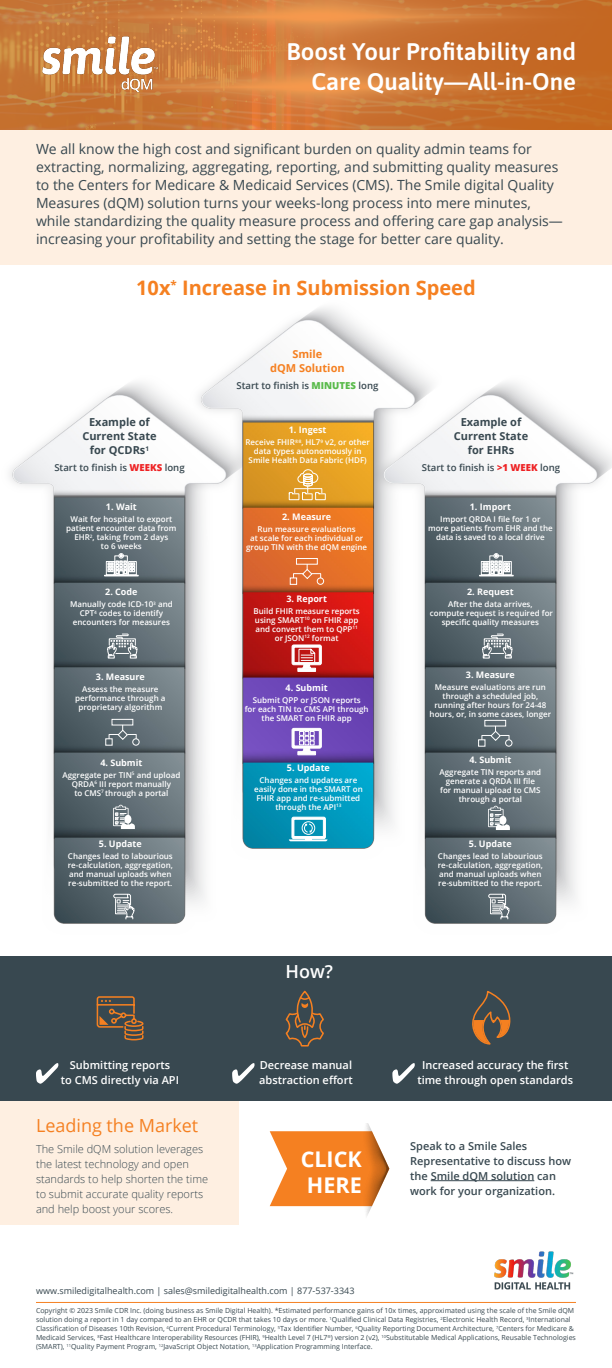
<style>
.page{position:relative;width:612px;height:1368px;background:#fff}
.page>*{position:absolute;margin:0;border:0;box-sizing:border-box;transform-origin:0 0}
.t1{font:600 24px/30px "Asap";color:#fff;text-align:right}
.t2{font:700 21.6px/26.4px "Open Sans";color:#fff}
.t3{font:700 20px "Open Sans";color:#f58021}
.t4{font:18px "Open Sans";color:#f58021}
.t5{font:600 18px "Open Sans";color:#fff}
.t6{font:14px/18px "Open Sans";color:#384850}
.t7{font:300 11px/15px "Open Sans";color:#384850}
.t8{font:600 11px/15px "Open Sans";color:#fff;text-align:center}
.t9{font:600 11px/15px "Open Sans";color:#384850}
.t10{font:700 11px/14px "Open Sans";color:#384850;text-align:center}
.t11{font:700 11px/14px "Open Sans";color:#f58021;text-align:center}
.t12{font:600 9.6px "Open Sans";color:#384850}
.t13{font:700 9px "Open Sans";color:#fff}
.t14{font:9px "Open Sans";color:#384850}
.t15{font:600 8px/9px "Open Sans";color:#fff;text-align:center}
.t16{font:7px/9px "Open Sans";color:#384850}
.s1{font-weight:800;color:#ee2123}
.s2{font-weight:800;color:#58ba4a}
</style>
<div class="page">
<div style="left:0;top:103px;width:612px;height:162px;background:#feefe1"></div>
<div style="left:0;top:1088px;width:238px;height:136px;background:#feefe1"></div>
<hr style="left:36px;top:1302px;width:540px;height:1px;background:#f58021">
<img style="left:494px;top:1251px;width:80px;height:39px">
<svg style="left:0;top:0;width:612px;height:130px;background:#cc7735"></svg>
<img style="left:36px;top:28px;width:125px;height:70px">
<div style="left:0;top:956px;width:612px;height:145px;background:#384850"></div>
<svg style="left:285px;top:990px;width:39px;height:57px"></svg>
<svg style="left:96px;top:996px;width:48px;height:45px"></svg>
<svg style="left:472px;top:990px;width:39px;height:55px"></svg>
<svg style="left:270px;top:1123px;width:119px;height:93px"></svg>
<hr style="left:431px;top:1180px;width:103px;height:1px;background:#384850">
<img style="left:10px;top:307px;width:602px;height:617px">
<svg style="left:104px;top:553px;width:35px;height:23px"></svg>
<svg style="left:479px;top:553px;width:35px;height:23px"></svg>
<div style="left:298px;top:751px;width:18px;height:4px;border:1px solid #fff"></div>
<svg style="left:292px;top:728px;width:30px;height:24px"></svg>
<div style="left:298px;top:668px;width:18px;height:4px;border:1px solid #fff"></div>
<svg style="left:292px;top:645px;width:30px;height:24px"></svg>
<svg style="left:113px;top:805px;width:22px;height:24px"></svg>
<svg style="left:488px;top:806px;width:22px;height:24px"></svg>
<svg style="left:113px;top:894px;width:22px;height:26px"></svg>
<svg style="left:488px;top:894px;width:22px;height:26px"></svg>
<svg style="left:289px;top:469px;width:37px;height:31px"></svg>
<svg style="left:107px;top:633px;width:31px;height:26px"></svg>
<svg style="left:482px;top:633px;width:31px;height:26px"></svg>
<svg style="left:289px;top:817px;width:38px;height:24px"></svg>
<div style="left:296px;top:558px;width:22px;height:7px;border:1px solid #fff"></div>
<div style="left:290px;top:578px;width:7px;height:7px;border:1px solid #fff"></div>
<div style="left:317px;top:578px;width:7px;height:7px;border:1px solid #fff;border-radius:50%"></div>
<svg style="left:293px;top:564px;width:28px;height:16px"></svg>
<div style="left:112px;top:719px;width:21px;height:6px;border:1px solid #fff"></div>
<div style="left:105px;top:738px;width:8px;height:8px;border:1px solid #fff"></div>
<div style="left:132px;top:738px;width:8px;height:8px;border:1px solid #fff;border-radius:50%"></div>
<svg style="left:109px;top:725px;width:28px;height:15px"></svg>
<div style="left:484px;top:720px;width:22px;height:6px;border:1px solid #fff"></div>
<div style="left:478px;top:739px;width:7px;height:8px;border:1px solid #fff"></div>
<div style="left:505px;top:739px;width:7px;height:8px;border:1px solid #fff;border-radius:50%"></div>
<svg style="left:482px;top:726px;width:28px;height:15px"></svg>
<svg style="left:36px;top:1063px;width:22px;height:21px"></svg>
<svg style="left:232px;top:1063px;width:23px;height:21px"></svg>
<svg style="left:392px;top:1063px;width:23px;height:21px"></svg>
<p class="t1" style="left:287px;top:35px;width:291px">Boost Your Profitability and<br>Care Quality—All-in-One</p>
<p class="t6" style="left:36px;top:139px;width:528px">We all know the high cost and significant burden on quality admin teams for extracting, normalizing, aggregating, reporting, and submitting quality measures to the Centers for Medicare &amp; Medicaid Services (CMS). The Smile digital Quality Measures (dQM) solution turns your weeks-long process into mere minutes, while standardizing the quality measure process and offering care gap analysis— increasing your profitability and setting the stage for better care quality.</p>
<p class="t3" style="left:136px;top:274px;width:341px">10x<sup>*</sup> Increase in Submission Speed</p>
<p class="t10" style="left:82px;top:415px;width:76px">Example of<br>Current State for QCDRs<sup>1</sup></p>
<p class="t12" style="left:54px;top:461px;width:132px">Start to finish is <span class="s1">WEEKS</span> long</p>
<p class="t13" style="left:106px;top:501px;width:32px">1. Wait</p>
<p class="t15" style="left:66px;top:515px;width:112px">Wait for hospital to export patient encounter data from<br>EHR<sup>2</sup>, taking from 2 days<br>to 6 weeks</p>
<p class="t13" style="left:105px;top:586px;width:34px">2. Code</p>
<p class="t15" style="left:70px;top:600px;width:104px">Manually code ICD-10<sup>3</sup> and<br>CPT<sup>4</sup> codes to identify encounters for measures</p>
<p class="t13" style="left:96px;top:670px;width:51px">3. Measure</p>
<p class="t15" style="left:75px;top:684px;width:92px">Assess the measure performance through a proprietary algorithm</p>
<p class="t13" style="left:100px;top:756px;width:44px">4. Submit</p>
<p class="t15" style="left:62px;top:770px;width:119px">Aggregate per TIN<sup>5</sup> and upload<br>QRDA<sup>6</sup> III report manually<br>to CMS<sup>7</sup> through a portal</p>
<p class="t13" style="left:99px;top:837px;width:44px">5. Update</p>
<p class="t15" style="left:68px;top:851px;width:107px;text-align:left">Changes lead to labourious re-calculation, aggregation, and manual uploads when re-submitted to the report.</p>
<p class="t11" style="left:270px;top:347px;width:76px">Smile<br>dQM Solution</p>
<p class="t12" style="left:236px;top:379px;width:144px">Start to finish is <span class="s2">MINUTES</span> long</p>
<p class="t13" style="left:289px;top:424px;width:39px">1. Ingest</p>
<p class="t15" style="left:246px;top:438px;width:126px">Receive FHIR<sup>®8</sup>, HL7<sup>9</sup> v2, or other data types autonomously in<br>Smile Health Data Fabric (HDF)</p>
<p class="t13" style="left:282px;top:510px;width:51px">2. Measure</p>
<p class="t15" style="left:246px;top:524px;width:123px">Run measure evaluations<br>at scale for each individual or group TIN with the dQM engine</p>
<p class="t13" style="left:286px;top:592px;width:42px">3. Report</p>
<p class="t15" style="left:254px;top:606px;width:108px">Build FHIR measure reports using SMART<sup>10</sup> on FHIR app and convert them to QPP<sup>11 </sup>or JSON<sup>12</sup> format</p>
<p class="t13" style="left:286px;top:682px;width:44px">4. Submit</p>
<p class="t15" style="left:245px;top:696px;width:125px">Submit QPP or JSON reports<br>for each TIN to CMS API through the SMART on FHIR app</p>
<p class="t13" style="left:287px;top:761px;width:44px">5. Update</p>
<p class="t15" style="left:254px;top:775px;width:110px">Changes and updates are easily done in the SMART on<br>FHIR app and re-submitted through the API<sup>13</sup></p>
<p class="t5" style="left:286px;top:959px;width:49px">How?</p>
<p class="t10" style="left:454px;top:415px;width:76px">Example of<br>Current State for EHRs</p>
<p class="t12" style="left:422px;top:461px;width:140px">Start to finish is <span class="s1">&gt;1 WEEK</span> long</p>
<p class="t13" style="left:470px;top:501px;width:43px">1. Import</p>
<p class="t15" style="left:428px;top:515px;width:126px">Import QRDA I file for 1 or<br>more patients from EHR and the data is saved to a local drive</p>
<p class="t13" style="left:467px;top:586px;width:48px">2. Request</p>
<p class="t15" style="left:430px;top:600px;width:125px">After the data arrives,<br>compute request is required for specific quality measures</p>
<p class="t13" style="left:466px;top:668px;width:51px">3. Measure</p>
<p class="t15" style="left:430px;top:683px;width:123px">Measure evaluations are run through a scheduled job, running after hours for 24-48 hours, or, in some cases, longer</p>
<p class="t13" style="left:469px;top:753px;width:44px">4. Submit</p>
<p class="t15" style="left:440px;top:767px;width:103px">Aggregate TIN reports and generate a QRDA III file for manual upload to CMS through a portal</p>
<p class="t13" style="left:469px;top:837px;width:44px">5. Update</p>
<p class="t15" style="left:438px;top:851px;width:107px;text-align:left">Changes lead to labourious re-calculation, aggregation, and manual uploads when re-submitted to the report.</p>
<p class="t8" style="left:61px;top:1058px;width:120px">Submitting reports<br>to CMS directly via API</p>
<p class="t8" style="left:259px;top:1058px;width:95px;text-align:left">Decrease manual abstraction effort</p>
<p class="t8" style="left:417px;top:1058px;width:157px">Increased accuracy the first time through open standards</p>
<p class="t4" style="left:36px;top:1113px;width:164px">Leading the Market</p>
<p class="t7" style="left:36px;top:1141px;width:174px">The Smile dQM solution leverages the latest technology and open standards to help shorten the time to submit accurate quality reports and help boost your scores.</p>
<p class="t2" style="left:301px;top:1145px;width:63px">CLICK<br>HERE</p>
<p class="t9" style="left:410px;top:1138px;width:163px">Speak to a Smile Sales<br>Representative to discuss how the Smile dQM solution can work for your organization.</p>
<p class="t14" style="left:36px;top:1285px;width:320px">www.smiledigitalhealth.com | sales@smiledigitalhealth.com | 877-537-3343</p>
<p class="t16" style="left:36px;top:1306px;width:542px">Copyright © 2023 Smile CDR Inc. (doing business as Smile Digital Health). *Estimated performance gains of 10x times, approximated using the scale of the Smile dQM solution doing a report in 1 day compared to an EHR or QCDR that takes 10 days or more. <sup>1</sup>Qualified Clinical Data Registries, <sup>2</sup>Electronic Health Record, <sup>3</sup>International Classification of Diseases 10th Revision, <sup>4</sup>Current Procedural Terminology, <sup>5</sup>Tax Identifier Number, <sup>6</sup>Quality Reporting Document Architecture, <sup>7</sup>Centers for Medicare &amp; Medicaid Services, <sup>8</sup>Fast Healthcare Interoperability Resources (FHIR), <sup>9</sup>Health Level 7 (HL7<sup>®</sup>) version 2 (v2), <sup>10</sup>Substitutable Medical Applications, Reusable Technologies (SMART), <sup>11</sup>Quality Payment Program, <sup>12</sup>JavaScript Object Notation, <sup>13</sup>Application Programming Interface.</p>
</div>
